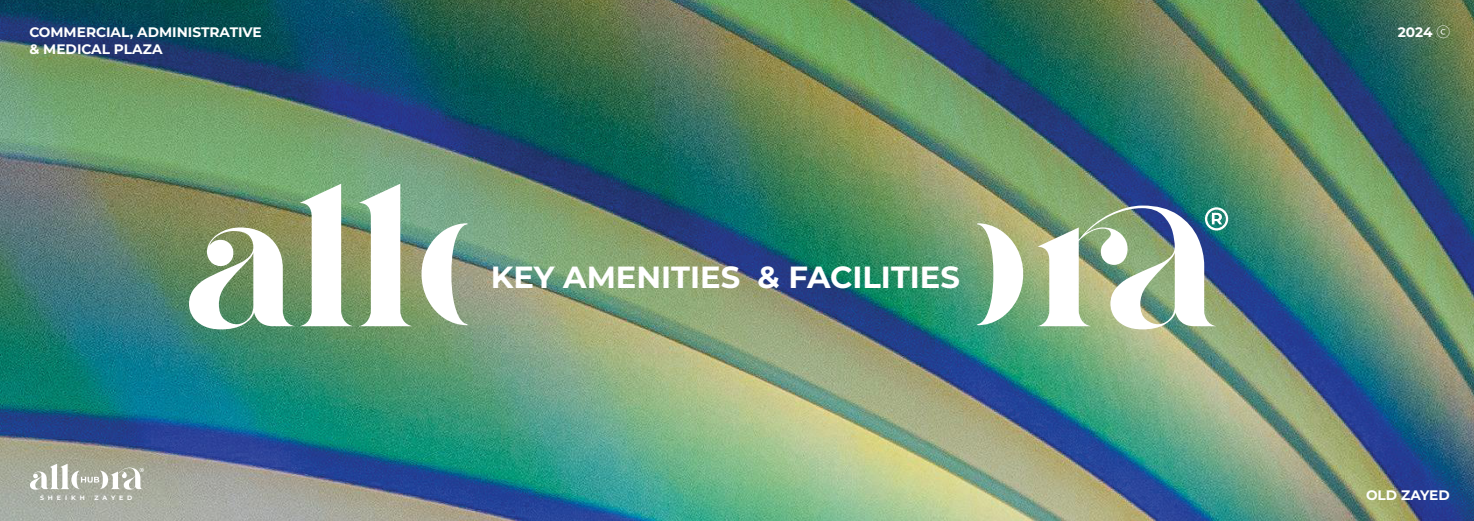
<style>
.page{position:relative;width:1474px;height:521px;background:#fff}
.page>*{position:absolute;margin:0;border:0;box-sizing:border-box;transform-origin:0 0}
.t1{font:700 30.62px "Montserrat";color:#fff}
.t2{font:700 13.74px "Montserrat";color:#fff}
.t3{font:700 6.3px "Montserrat";letter-spacing:.63em;color:#fff}
.s1{font-family:"Koz Go Pr 6 N";font-weight:400}
</style>
<div class="page">
<img style="left:0;top:0;width:1473px;height:521px">
<svg style="left:421px;top:223px;width:46px;height:102px"></svg>
<svg style="left:977px;top:223px;width:46px;height:102px"></svg>
<svg style="left:189px;top:184px;width:223px;height:145px"></svg>
<img style="left:1036px;top:206px;width:192px;height:123px">
<svg style="left:30px;top:464px;width:114px;height:26px"></svg>
<p class="t2" style="left:29px;top:23px;width:234px">COMMERCIAL, ADMINISTRATIVE</p>
<p class="t2" style="left:1397px;top:22px;width:54px">2024 <span class="s1">ⓒ</span></p>
<p class="t2" style="left:29px;top:39px;width:135px">&amp; MEDICAL PLAZA</p>
<p class="t3" style="left:40px;top:493px;width:46px">SHEIKH</p>
<p class="t3" style="left:94px;top:493px;width:39px">ZAYED</p>
<h1 class="t1" style="left:491px;top:256px;width:470px">KEY AMENITIES &amp; FACILITIES</h1>
<p class="t2" style="left:1365px;top:486px;width:85px">OLD ZAYED</p>
</div>
